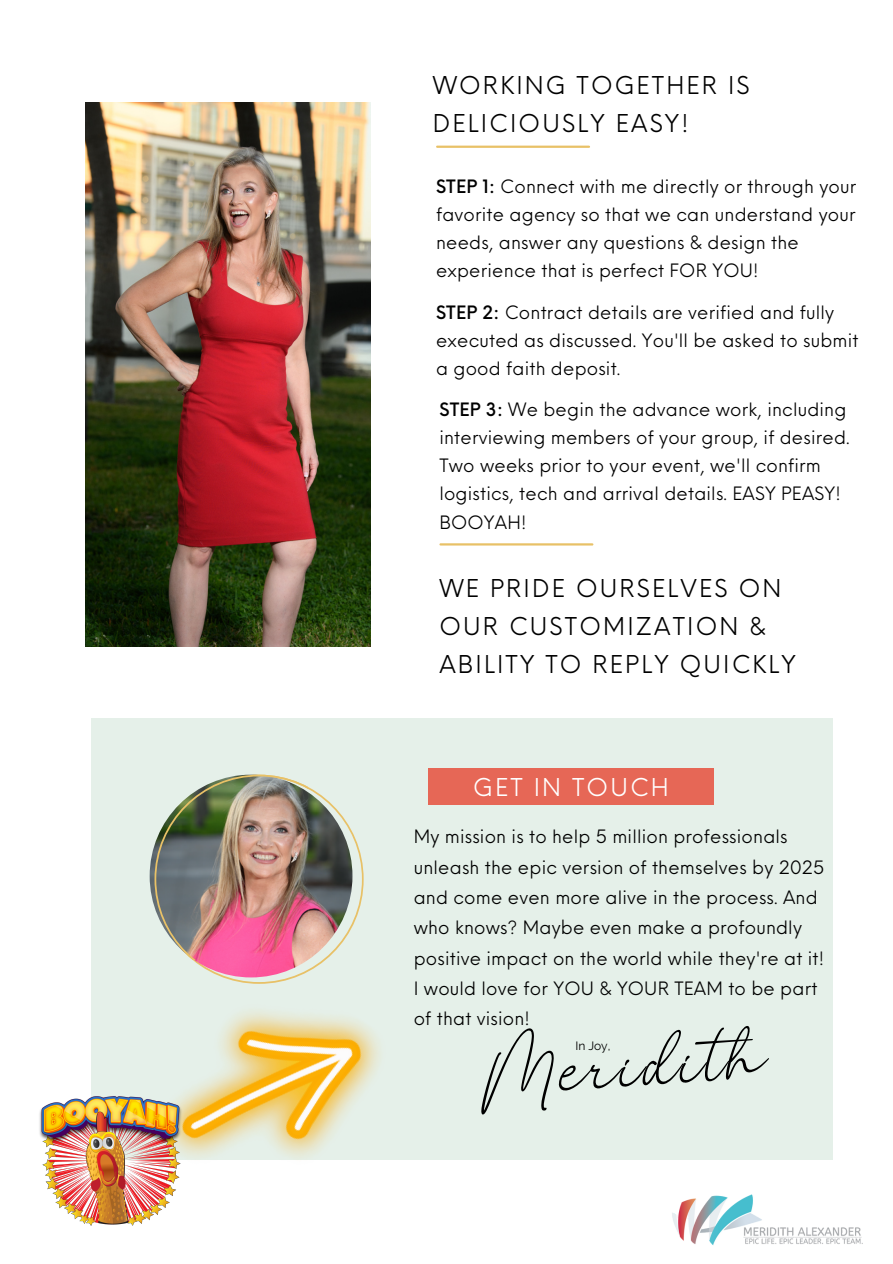
<style>
.page{position:relative;width:893px;height:1264px;background:#fff}
.page>*{position:absolute;margin:0;border:0;box-sizing:border-box;transform-origin:0 0}
.t1{font:171.6px "The Bigmaker";color:#000}
.t2{font:24px/38.2px "Neue Einstellung";letter-spacing:.09em;color:#000}
.t3{font:24px "Neue Einstellung";letter-spacing:.09em;color:#fff}
.t4{font:18px/28px "Neue Einstellung";letter-spacing:.01em;color:#000}
.t5{font:12px "Raleway";color:#000}
.s1{font-weight:500}
</style>
<div class="page">
<div style="left:92px;top:718px;width:740px;height:441px;background:#e5f0e9"></div>
<hr style="left:440px;top:543px;width:152px;height:2px;background:#e8c167">
<img style="left:85px;top:103px;width:286px;height:544px">
<hr style="left:437px;top:146px;width:152px;height:2px;background:#e8c167">
<img style="left:154px;top:774px;width:209px;height:178px">
<div style="left:428px;top:768px;width:285px;height:37px;background:#e66756"></div>
<img style="left:672px;top:1194px;width:191px;height:50px">
<img style="left:184px;top:952px;width:216px;height:208px">
<img style="left:39px;top:1094px;width:145px;height:130px">
<h2 class="t2" style="left:432px;top:63px;width:318px">WORKING TOGETHER IS<br>DELICIOUSLY EASY!</h2>
<p class="t4" style="left:436px;top:170px;width:422px"><span class="s1">STEP 1:</span> Connect with me directly or through your favorite agency so that we can understand your needs, answer any questions &amp; design the experience that is perfect FOR YOU!</p>
<p class="t4" style="left:436px;top:296px;width:424px"><span class="s1">STEP 2:</span> Contract details are verified and fully executed as discussed. You'll be asked to submit a good faith deposit.</p>
<p class="t4" style="left:439px;top:393px;width:412px"><span class="s1">STEP 3:</span> We begin the advance work, including interviewing members of your group, if desired.<br>Two weeks prior to your event, we'll confirm logistics, tech and arrival details. EASY PEASY!<br>BOOYAH!</p>
<h2 class="t2" style="left:439px;top:566px;width:358px">WE PRIDE OURSELVES ON<br>OUR CUSTOMIZATION &amp;<br>ABILITY TO REPLY QUICKLY</h2>
<h2 class="t3" style="left:473px;top:766px;width:197px">GET IN TOUCH</h2>
<p class="t4" style="left:414px;top:819px;width:412px;line-height:30.3px">My mission is to help 5 million professionals unleash the epic version of themselves by 2025 and come even more alive in the process. And who knows? Maybe even make a profoundly positive impact on the world while they're at it!<br>I would love for YOU &amp; YOUR TEAM to be part of that vision!</p>
<h1 class="t1" style="left:472px;top:994px;width:290px;rotate:-4deg">Meridith</h1>
<p class="t5" style="left:575px;top:1038px;width:37px">In Joy,</p>
</div>
